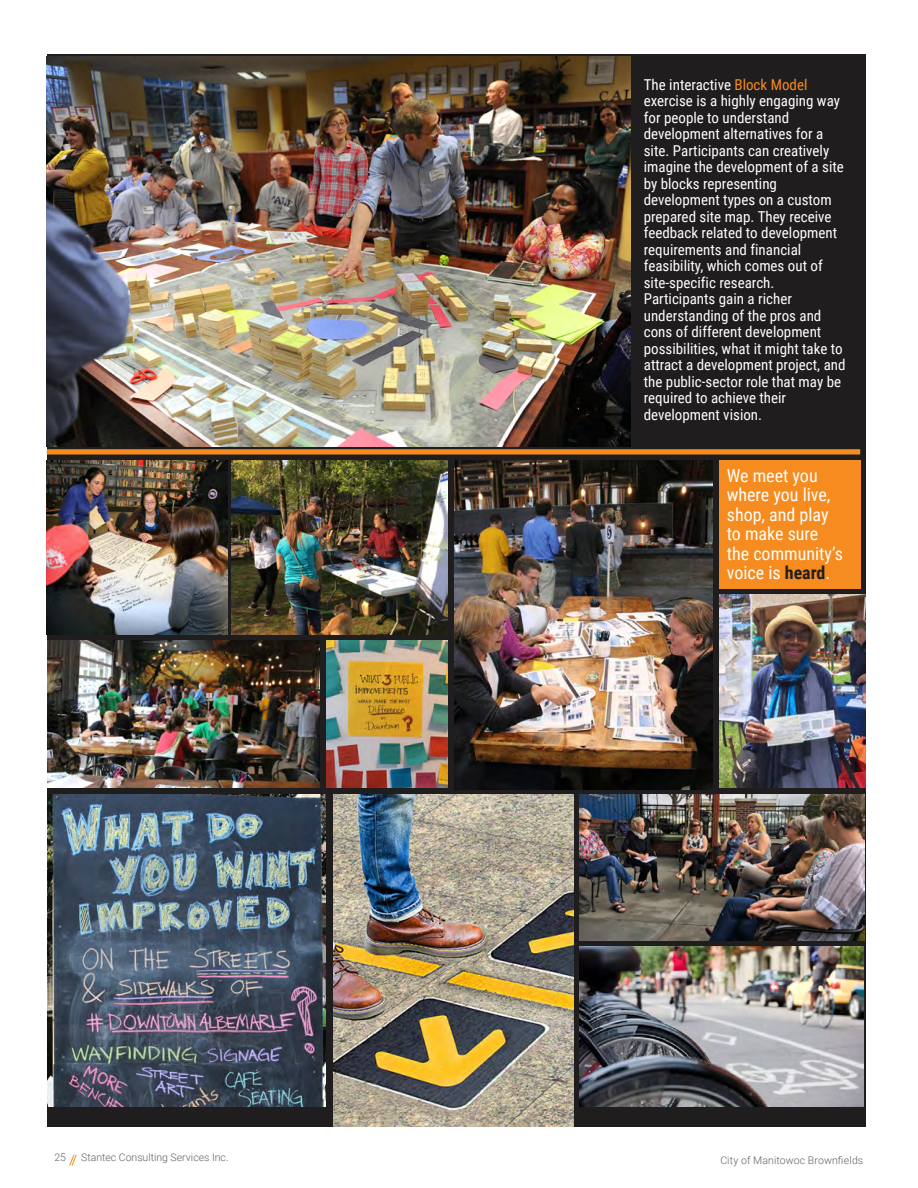
<style>
.page{position:relative;width:918px;height:1188px;background:#fff}
.page>*{position:absolute;margin:0;border:0;box-sizing:border-box;transform-origin:0 0}
.Body{font:18px/19.5px "Roboto Condensed";color:#fff}
.Photo_Caption_White{font:15px/16.5px "Roboto Condensed";color:#fff}
.t1{font:300 10.5px "Roboto";color:#635f5e}
.s1{color:#f68b1f}
.s2{font-weight:700;color:#231f20}
</style>
<div class="page">
<svg style="left:69px;top:1154px;width:8px;height:12px"></svg>
<div style="left:47px;top:54px;width:819px;height:1072px;background:#201d1e"></div>
<img style="left:47px;top:641px;width:273px;height:146px">
<img style="left:47px;top:460px;width:180px;height:174px">
<img style="left:719px;top:595px;width:147px;height:192px">
<img style="left:454px;top:460px;width:258px;height:330px">
<img style="left:326px;top:641px;width:121px;height:146px">
<div style="left:719px;top:460px;width:141px;height:129px;background:#f68b1f"></div>
<img style="left:232px;top:460px;width:215px;height:174px">
<img style="left:47px;top:794px;width:279px;height:312px">
<img style="left:334px;top:795px;width:239px;height:331px">
<img style="left:580px;top:795px;width:284px;height:146px">
<img style="left:579px;top:947px;width:285px;height:159px">
<img style="left:47px;top:57px;width:584px;height:390px">
<div style="left:47px;top:449px;width:813px;height:6px;background:#f68b1f"></div>
<p class="Photo_Caption_White" style="left:644px;top:76px;width:203px">The interactive <span class="s1">Block Model </span>exercise is a highly engaging way for people to understand development alternatives for a site. Participants can creatively imagine the development of a site by blocks representing development types on a custom prepared site map. They receive feedback related to development requirements and financial feasibility, which comes out of site-specific research.<br>Participants gain a richer understanding of the pros and cons of different development possibilities, what it might take to attract a development project, and the public-sector role that may be required to achieve their development vision.</p>
<p class="Body" style="left:727px;top:465px;width:118px">We meet you where you live, shop, and play to make sure the community’s voice is <span class="s2">heard</span>.</p>
<p class="t1" style="left:81px;top:1150px;width:149px">Stantec Consulting Services Inc.</p>
<p class="t1" style="left:54px;top:1150px;width:13px">25</p>
<p class="t1" style="left:720px;top:1153px;width:144px">City of Manitowoc Brownfields</p>
</div>
